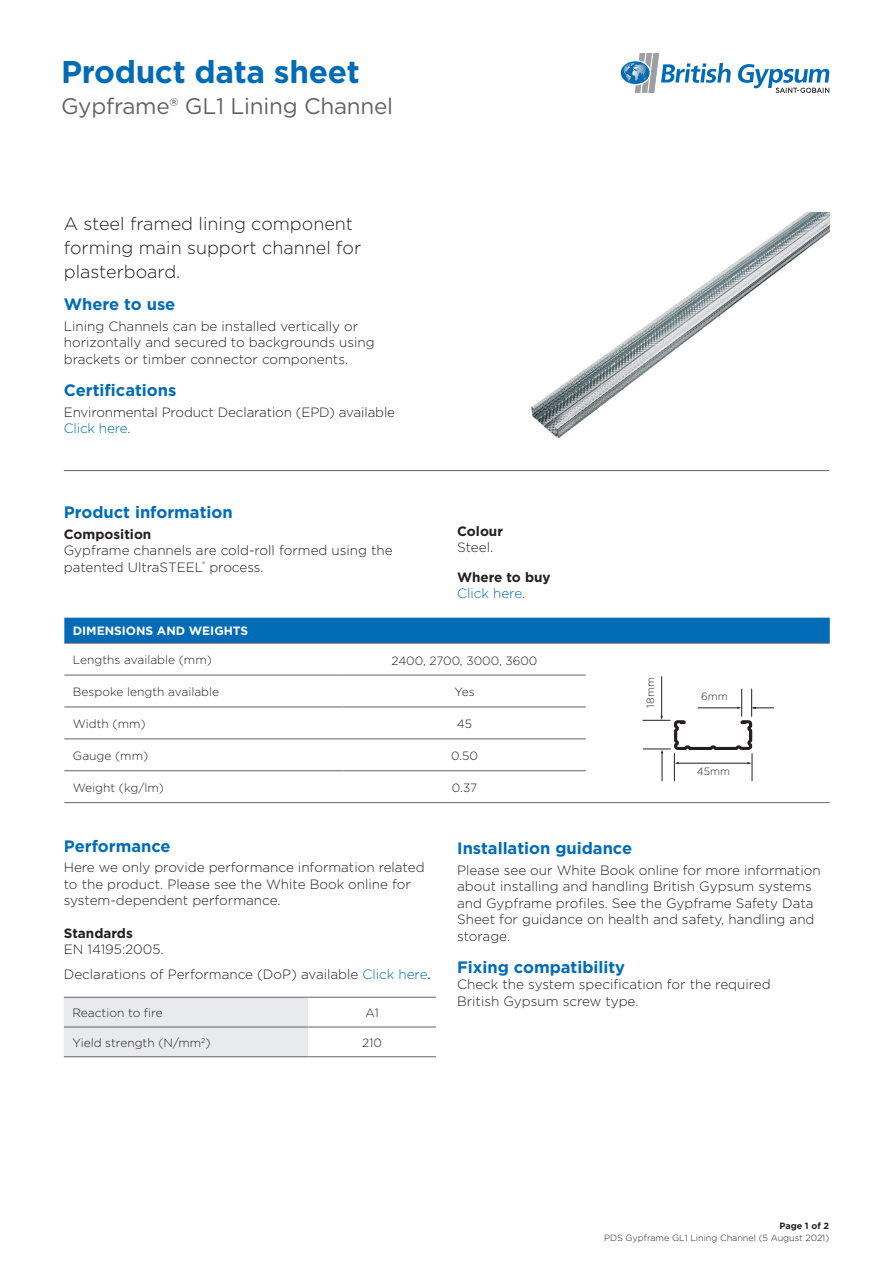
<style>
.page{position:relative;width:893px;height:1263px;background:#fff}
.page>*{position:absolute;margin:0;border:0;box-sizing:border-box;transform-origin:0 0}
.t1{font:700 31.5px "Gotham";letter-spacing:-.01em;color:#006cb7}
.t2{font:22.5px "Gotham";letter-spacing:-.01em;color:#636366}
.t3{font:300 18px/24px "Gotham";color:#231f20}
.t4{font:700 16.5px "Gotham";color:#006cb7}
.t5{font:300 13.5px/16.5px "Gotham";color:#231f20}
.t6{font:700 13.5px "Gotham";color:#231f20}
.t7{font:300 13.5px "Gotham";color:#006cb7}
.t8{font:300 12px "Gotham";color:#231f20}
.t9{font:700 12px "Gotham";color:#fff}
.t10{font:300 10.5px "Gotham";color:#231f20}
.t11{font:300 9px "Gotham";color:#231f20}
.t12{font:700 9px "Gotham";color:#231f20}
.s1{color:#006cb7}
.s2{color:#231f20}
.s3{font-weight:400}
</style>
<div class="page">
<svg style="left:738px;top:64px;width:92px;height:29px"></svg>
<svg style="left:621px;top:53px;width:110px;height:40px"></svg>
<div style="left:64px;top:618px;width:766px;height:25px;background:#006cb7"></div>
<svg style="left:64px;top:674px;width:689px;height:108px"></svg>
<hr style="left:64px;top:643px;width:279px;height:1px;background:#636366">
<hr style="left:343px;top:643px;width:243px;height:1px;background:#636366">
<hr style="left:586px;top:643px;width:244px;height:1px;background:#636366">
<hr style="left:64px;top:675px;width:279px;height:1px;background:#636366">
<hr style="left:343px;top:675px;width:243px;height:1px;background:#636366">
<hr style="left:64px;top:707px;width:279px;height:1px;background:#636366">
<hr style="left:343px;top:707px;width:243px;height:1px;background:#636366">
<hr style="left:64px;top:738px;width:279px;height:1px;background:#636366">
<hr style="left:343px;top:738px;width:243px;height:1px;background:#636366">
<hr style="left:64px;top:770px;width:279px;height:1px;background:#636366">
<hr style="left:343px;top:770px;width:243px;height:1px;background:#636366">
<hr style="left:64px;top:802px;width:279px;height:1px;background:#636366">
<hr style="left:343px;top:802px;width:243px;height:1px;background:#636366">
<hr style="left:586px;top:802px;width:244px;height:1px;background:#636366">
<svg style="left:64px;top:998px;width:372px;height:58px"></svg>
<hr style="left:64px;top:997px;width:244px;height:1px;background:#636366">
<hr style="left:308px;top:997px;width:128px;height:1px;background:#636366">
<hr style="left:64px;top:1026px;width:244px;height:1px;background:#636366">
<hr style="left:308px;top:1026px;width:128px;height:1px;background:#636366">
<hr style="left:64px;top:1056px;width:244px;height:1px;background:#636366">
<hr style="left:308px;top:1056px;width:128px;height:1px;background:#636366">
<hr style="left:64px;top:470px;width:765px;height:1px;background:#636366">
<img style="left:531px;top:213px;width:298px;height:226px">
<hr style="left:661px;top:676px;width:1px;height:41px;background:#231f20">
<svg style="left:643px;top:689px;width:131px;height:92px"></svg>
<h1 class="t1" style="left:61px;top:51px;width:300px">Product data sheet</h1>
<h2 class="t2" style="left:61px;top:92px;width:334px">Gypframe® GL1 Lining Channel</h2>
<p class="t3" style="left:64px;top:211px;width:299px">A steel framed lining component forming main support channel for plasterboard.</p>
<p class="t4" style="left:64px;top:293px;width:113px">Where to use</p>
<p class="t5" style="left:64px;top:317px;width:313px">Lining Channels can be installed vertically or horizontally and secured to backgrounds using brackets or timber connector components.</p>
<p class="t4" style="left:64px;top:379px;width:114px">Certifications</p>
<p class="t5" style="left:64px;top:403px;width:333px">Environmental Product Declaration (EPD) available<br><span class="s1">Click here</span>.</p>
<p class="t4" style="left:64px;top:501px;width:170px">Product information</p>
<p class="t6" style="left:64px;top:525px;width:89px">Composition</p>
<p class="t5" style="left:64px;top:542px;width:330px">Gypframe channels are cold-roll formed using the patented UltraSTEEL<sup>®</sup> process.</p>
<p class="t6" style="left:457px;top:522px;width:47px">Colour</p>
<p class="t5" style="left:457px;top:539px;width:38px">Steel.</p>
<p class="t6" style="left:457px;top:568px;width:95px">Where to buy</p>
<p class="t7" style="left:457px;top:585px;width:70px">Click here<span class="s2">.</span></p>
<p class="t9" style="left:73px;top:623px;width:177px">DIMENSIONS AND WEIGHTS</p>
<p class="t8" style="left:73px;top:652px;width:141px">Lengths available (mm)</p>
<p class="t8" style="left:392px;top:653px;width:147px">2400, 2700, 3000, 3600</p>
<p class="t8" style="left:73px;top:684px;width:148px">Bespoke length available</p>
<p class="t8" style="left:454px;top:684px;width:22px">Yes</p>
<p class="t8" style="left:73px;top:716px;width:74px">Width (mm)</p>
<p class="t8" style="left:457px;top:716px;width:17px">45</p>
<p class="t8" style="left:73px;top:748px;width:77px">Gauge (mm)</p>
<p class="t8" style="left:451px;top:748px;width:28px">0.50</p>
<p class="t8" style="left:73px;top:780px;width:93px">Weight (kg/lm)</p>
<p class="t8" style="left:452px;top:780px;width:27px">0.37</p>
<p class="t10" style="left:644px;top:708px;width:32px;rotate:-90deg">18mm</p>
<p class="t10" style="left:701px;top:690px;width:28px">6mm</p>
<p class="t10" style="left:697px;top:765px;width:35px">45mm</p>
<p class="t4" style="left:64px;top:835px;width:108px">Performance</p>
<p class="t5" style="left:64px;top:859px;width:362px">Here we only provide performance information related to the product. Please see the White Book online for system-dependent performance.</p>
<p class="t6" style="left:64px;top:924px;width:71px">Standards</p>
<p class="t5" style="left:64px;top:941px;width:101px">EN 14195:2005.</p>
<p class="t5" style="left:64px;top:966px;width:369px">Declarations of Performance (DoP) available <span class="s1">Click here</span><span class="s3">.</span></p>
<p class="t8" style="left:72px;top:1005px;width:92px">Reaction to fire</p>
<p class="t8" style="left:365px;top:1005px;width:15px">A1</p>
<p class="t8" style="left:72px;top:1035px;width:140px">Yield strength (N/mm<sup>2</sup>)</p>
<p class="t8" style="left:362px;top:1035px;width:21px">210</p>
<p class="t4" style="left:457px;top:837px;width:177px">Installation guidance</p>
<p class="t5" style="left:457px;top:861px;width:365px">Please see our White Book online for more information about installing and handling British Gypsum systems and Gypframe profiles. See the Gypframe Safety Data Sheet for guidance on health and safety, handling and storage.</p>
<p class="t4" style="left:457px;top:956px;width:170px">Fixing compatibility</p>
<p class="t5" style="left:457px;top:976px;width:315px">Check the system specification for the required<br>British Gypsum screw type.</p>
<p class="t12" style="left:779px;top:1219px;width:51px">Page 1 of 2</p>
<p class="t11" style="left:604px;top:1232px;width:227px">PDS Gypframe GL1 Lining Channel (5 August 2021)</p>
</div>
